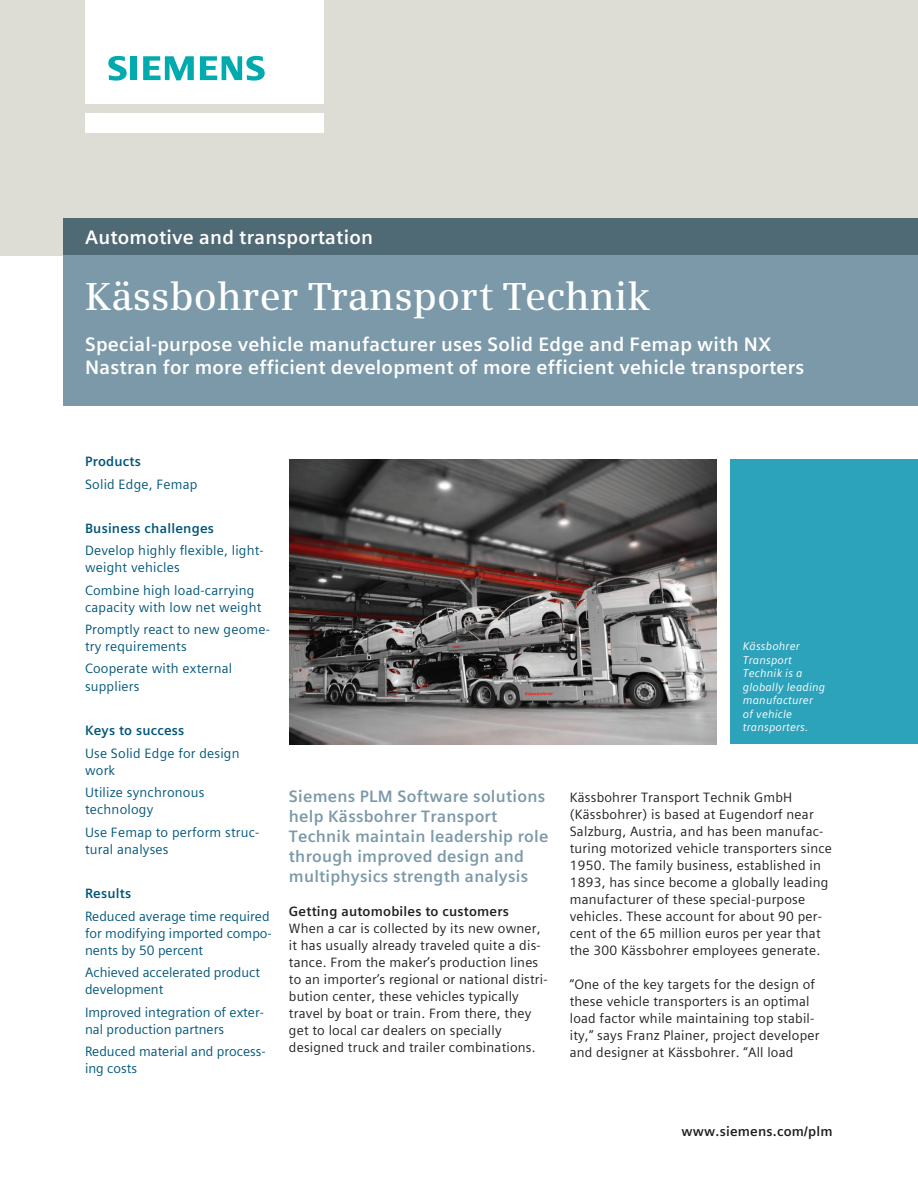
<style>
.page{position:relative;width:918px;height:1188px;background:#fff}
.page>*{position:absolute;margin:0;border:0;box-sizing:border-box;transform-origin:0 0}
.Company_name__26pt_S{font:600 39px "Siemens Serif";color:#fff}
.Subhead__13pt_5_5mm{font:700 19.5px/23.4px "Siemens Sans Global";letter-spacing:.01em;color:#fff}
.Industry_name{font:700 19.5px "Siemens Sans Global";letter-spacing:.01em;color:#fff}
.Body_lead_text{font:700 16.5px/19.8px "Siemens Sans Global";letter-spacing:.015em;color:#7b99a9}
.Body_text{font:13.5px/17px "Siemens Sans Global";letter-spacing:.015em;color:#231f20}
.Side_bar_text{font:13.5px/17px "Siemens Sans Global";letter-spacing:.015em;color:#00567a}
.Side_bar_head{font:700 13.5px "Siemens Sans Global";letter-spacing:.015em;color:#00567a}
.Body_text-2{font:700 13.5px "Siemens Sans Global";letter-spacing:.015em;color:#231f20}
.cover_url{font:700 13.5px "Siemens Sans Global";letter-spacing:.015em;color:#231f20}
.Caption_panel{font:italic 11.25px/13.5px "Siemens Sans Global";letter-spacing:.015em;color:#fff}
</style>
<div class="page">
<div style="left:0;top:0;width:918px;height:255px;background:#deddd5"></div>
<div style="left:85px;top:113px;width:238px;height:19px;background:#fff"></div>
<div style="left:85px;top:0;width:238px;height:104px;background:#fff"></div>
<svg style="left:108px;top:56px;width:19px;height:25px"></svg>
<div style="left:130px;top:56px;width:7px;height:24px;background:#00aaad"></div>
<svg style="left:143px;top:56px;width:51px;height:24px"></svg>
<svg style="left:200px;top:56px;width:65px;height:25px"></svg>
<div style="left:64px;top:218px;width:854px;height:37px;background:#4f6975"></div>
<div style="left:64px;top:255px;width:854px;height:151px;background:#7b99a9"></div>
<img style="left:289px;top:459px;width:428px;height:285px">
<div style="left:730px;top:459px;width:188px;height:285px;background:#2da3bb"></div>
<p class="Industry_name" style="left:85px;top:222px;width:289px">Automotive and transportation</p>
<p class="Company_name__26pt_S" style="left:85px;top:274px;width:567px">Kässbohrer Transport Technik</p>
<p class="Subhead__13pt_5_5mm" style="left:85px;top:333px;width:721px">Special-purpose vehicle manufacturer uses Solid Edge and Femap with NX<br>Nastran for more efficient development of more efficient vehicle transporters</p>
<p class="Side_bar_head" style="left:85px;top:451px;width:57px">Products</p>
<p class="Side_bar_text" style="left:85px;top:476px;width:114px">Solid Edge, Femap</p>
<p class="Side_bar_head" style="left:85px;top:518px;width:131px">Business challenges</p>
<p class="Side_bar_text" style="left:85px;top:542px;width:180px">Develop highly flexible, light&shy;weight vehicles</p>
<p class="Side_bar_text" style="left:85px;top:582px;width:178px">Combine high load-carrying capacity with low net weight</p>
<p class="Side_bar_text" style="left:85px;top:621px;width:186px">Promptly react to new geome&shy;try requirements</p>
<p class="Side_bar_text" style="left:85px;top:660px;width:149px">Cooperate with external suppliers</p>
<p class="Side_bar_head" style="left:85px;top:720px;width:101px">Keys to success</p>
<p class="Side_bar_text" style="left:85px;top:745px;width:156px">Use Solid Edge for design work</p>
<p class="Side_bar_text" style="left:85px;top:784px;width:121px">Utilize synchronous technology</p>
<p class="Side_bar_text" style="left:85px;top:823px;width:176px">Use Femap to perform struc&shy;tural analyses</p>
<p class="Side_bar_head" style="left:85px;top:883px;width:48px">Results</p>
<p class="Side_bar_text" style="left:85px;top:908px;width:188px">Reduced average time required for modifying imported compo&shy;nents by 50 percent</p>
<p class="Side_bar_text" style="left:85px;top:964px;width:177px">Achieved accelerated product development</p>
<p class="Side_bar_text" style="left:85px;top:1004px;width:180px">Improved integration of exter&shy;nal production partners</p>
<p class="Side_bar_text" style="left:85px;top:1043px;width:182px">Reduced material and process&shy;ing costs</p>
<p class="Body_lead_text" style="left:289px;top:787px;width:261px">Siemens PLM Software solutions help Kässbohrer Transport<br>Technik maintain leadership role through improved design and multiphysics strength analysis</p>
<p class="Body_text-2" style="left:289px;top:901px;width:222px">Getting automobiles to customers</p>
<p class="Body_text" style="left:289px;top:920px;width:260px">When a car is collected by its new owner, it has usually already traveled quite a dis&shy;tance. From the maker’s production lines to an importer’s regional or national distri&shy;bution center, these vehicles typically travel by boat or train. From there, they get to local car dealers on specially designed truck and trailer combinations.</p>
<p class="Caption_panel" style="left:743px;top:640px;width:84px">Kässbohrer<br>Transport<br>Technik is a globally leading manufacturer of vehicle transporters.</p>
<p class="Body_text" style="left:570px;top:789px;width:264px">Kässbohrer Transport Technik GmbH (Kässbohrer) is based at Eugendorf near Salzburg, Austria, and has been manufac&shy;turing motorized vehicle transporters since 1950. The family business, established in 1893, has since become a globally leading manufacturer of these special-purpose vehicles. These account for about 90 per&shy;cent of the 65 million euros per year that the 300 Kässbohrer employees generate.</p>
<p class="Body_text" style="left:570px;top:976px;width:251px">“One of the key targets for the design of these vehicle transporters is an optimal load factor while maintaining top stabil&shy;ity,” says Franz Plainer, project developer and designer at Kässbohrer. “All load</p>
<p class="cover_url" style="left:681px;top:1121px;width:153px">www.siemens.com/plm</p>
</div>
